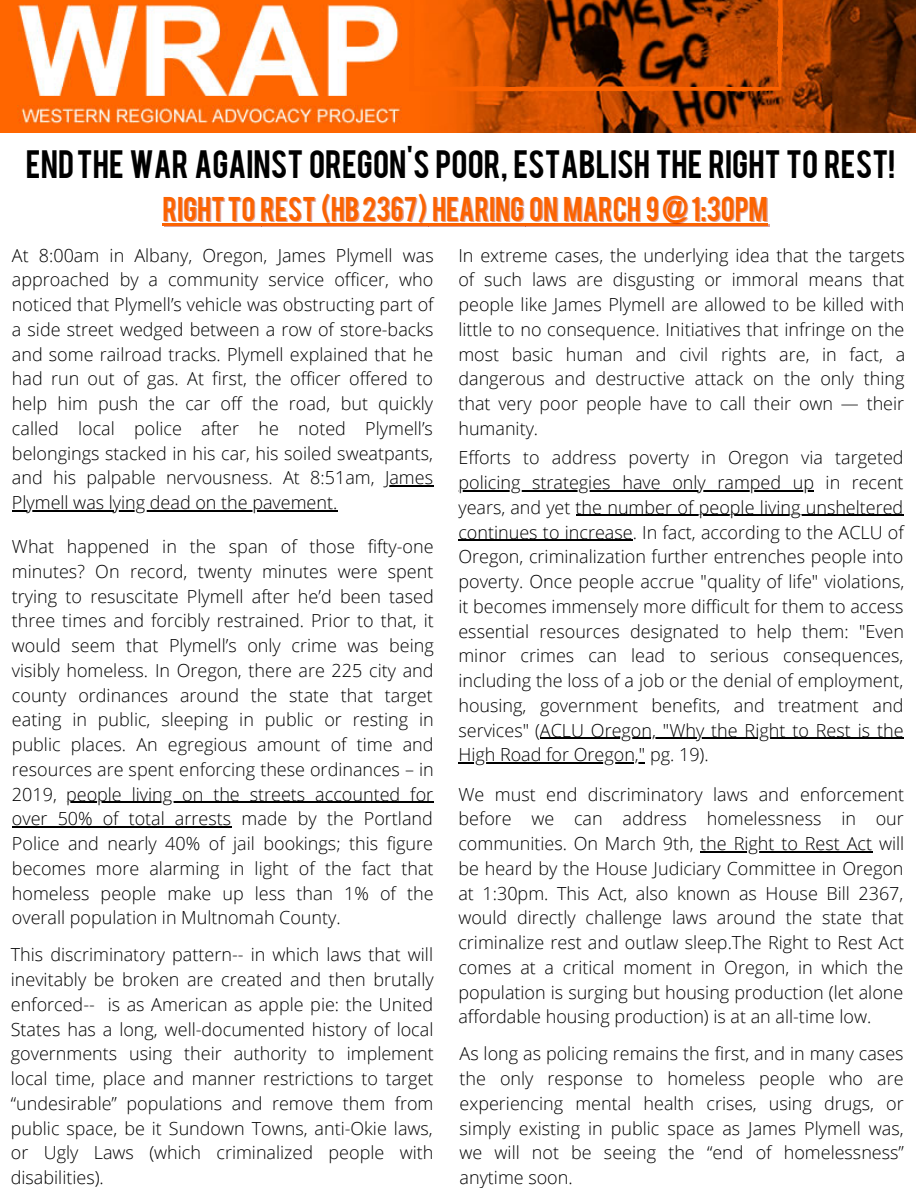
<style>
.page{position:relative;width:918px;height:1188px;background:#fff}
.page>*{position:absolute;margin:0;border:0;box-sizing:border-box;transform-origin:0 0}
.t1{font:31.05px "Bebas";color:#000}
.t2{font:27px "Bebas";color:#fc6301}
.t3{font:300 18px/24.8px "Open Sans";color:#000;text-align:justify}
.s1{color:rgb(164 20 10/.4)}
</style>
<div class="page">
<img style="left:0;top:0;width:915px;height:133px">
<svg style="left:409px;top:0;width:374px;height:92px;background:#b04401"></svg>
<hr style="left:385px;top:485px;width:48px;height:2px;background:#000">
<hr style="left:12px;top:510px;width:326px;height:1px;background:#000">
<hr style="left:66px;top:802px;width:367px;height:1px;background:#000">
<hr style="left:12px;top:826px;width:219px;height:2px;background:#000">
<hr style="left:458px;top:490px;width:356px;height:1px;background:#000">
<hr style="left:576px;top:515px;width:327px;height:1px;background:#000">
<hr style="left:458px;top:540px;width:175px;height:1px;background:#000">
<hr style="left:540px;top:738px;width:364px;height:1px;background:#000">
<hr style="left:458px;top:762px;width:187px;height:2px;background:#000">
<hr style="left:700px;top:851px;width:172px;height:1px;background:#000">
<hr style="left:164px;top:225px;width:93px;height:2px;background:#daa19d">
<hr style="left:162px;top:223px;width:93px;height:3px;background:#fc6301">
<svg style="left:255px;top:223px;width:6px;height:4px"></svg>
<hr style="left:261px;top:225px;width:56px;height:2px;background:#daa19d">
<hr style="left:260px;top:223px;width:56px;height:3px;background:#fc6301">
<svg style="left:316px;top:223px;width:6px;height:4px"></svg>
<hr style="left:322px;top:225px;width:106px;height:2px;background:#daa19d">
<hr style="left:321px;top:223px;width:106px;height:3px;background:#fc6301">
<svg style="left:427px;top:223px;width:6px;height:4px"></svg>
<hr style="left:433px;top:225px;width:92px;height:2px;background:#daa19d">
<hr style="left:432px;top:223px;width:92px;height:3px;background:#fc6301">
<svg style="left:524px;top:223px;width:6px;height:4px"></svg>
<hr style="left:530px;top:225px;width:29px;height:2px;background:#daa19d">
<hr style="left:529px;top:223px;width:29px;height:3px;background:#fc6301">
<svg style="left:558px;top:223px;width:6px;height:4px"></svg>
<hr style="left:564px;top:225px;width:78px;height:2px;background:#daa19d">
<hr style="left:563px;top:223px;width:78px;height:3px;background:#fc6301">
<svg style="left:641px;top:223px;width:6px;height:4px"></svg>
<hr style="left:647px;top:225px;width:122px;height:2px;background:#daa19d">
<hr style="left:646px;top:223px;width:122px;height:3px;background:#fc6301">
<p class="t1" style="left:26px;top:142px;width:871px">ENDTHE WAR AGAINST OREGON'S POOR, ESTABLISH THE RIGHT TO REST!</p>
<p class="t2" style="left:162px;top:189px;width:607px">RIGHTTO <span class="s1">REST</span> (HB2367) HEARING <span class="s1">ON MARCH</span> 9@1:30PM</p>
<p class="t3" style="left:12px;top:242px;width:423px">At 8:00am in Albany, Oregon, James Plymell was approached by a community service officer, who noticed that Plymell’s vehicle was obstructing part of a side street wedged between a row of store-backs and some railroad tracks. Plymell explained that he had run out of gas. At first, the officer offered to help him push the car off the road, but quickly called local police after he noted Plymell’s belongings stacked in his car, his soiled sweatpants, and his palpable nervousness. At 8:51am, James Plymell was lying dead on the pavement.</p>
<p class="t3" style="left:12px;top:534px;width:423px">What happened in the span of those fifty-one minutes? On record, twenty minutes were spent trying to resuscitate Plymell after he’d been tased three times and forcibly restrained. Prior to that, it would seem that Plymell’s only crime was being visibly homeless. In Oregon, there are 225 city and county ordinances around the state that target eating in public, sleeping in public or resting in public places. An egregious amount of time and resources are spent enforcing these ordinances – in 2019, people living on the streets accounted for over 50% of total arrests made by the Portland Police and nearly 40% of jail bookings; this figure becomes more alarming in light of the fact that homeless people make up less than 1% of the overall population in Multnomah County.</p>
<p class="t3" style="left:11px;top:942px;width:424px">This discriminatory pattern-- in which laws that will inevitably be broken are created and then brutally enforced-- is as American as apple pie: the United States has a long, well-documented history of local governments using their authority to implement local time, place and manner restrictions to target “undesirable” populations and remove them from public space, be it Sundown Towns, anti-Okie laws, or Ugly Laws (which criminalized people with disabilities).</p>
<p class="t3" style="left:458px;top:242px;width:448px">In extreme cases, the underlying idea that the targets of such laws are disgusting or immoral means that people like James Plymell are allowed to be killed with little to no consequence. Initiatives that infringe on the most basic human and civil rights are, in fact, a dangerous and destructive attack on the only thing that very poor people have to call their own — their humanity.</p>
<p class="t3" style="left:458px;top:445px;width:447px">Efforts to address poverty in Oregon via targeted policing strategies have only ramped up in recent years, and yet the number of people living unsheltered continues to increase. In fact, according to the ACLU of Oregon, criminalization further entrenches people into poverty. Once people accrue "quality of life" violations, it becomes immensely more difficult for them to access essential resources designated to help them: "Even minor crimes can lead to serious consequences, including the loss of a job or the denial of employment, housing, government benefits, and treatment and services" (ACLU Oregon, "Why the Right to Rest is the High Road for Oregon," pg. 19).</p>
<p class="t3" style="left:458px;top:781px;width:447px">We must end discriminatory laws and enforcement before we can address homelessness in our communities. On March 9th, the Right to Rest Act will be heard by the House Judiciary Committee in Oregon at 1:30pm. This Act, also known as House Bill 2367, would directly challenge laws around the state that criminalize rest and outlaw sleep.The Right to Rest Act comes at a critical moment in Oregon, in which the population is surging but housing production (let alone affordable housing production) is at an all-time low.</p>
<p class="t3" style="left:460px;top:1041px;width:446px">As long as policing remains the first, and in many cases the only response to homeless people who are experiencing mental health crises, using drugs, or simply existing in public space as James Plymell was, we will not be seeing the “end of homelessness” anytime soon.</p>
</div>
